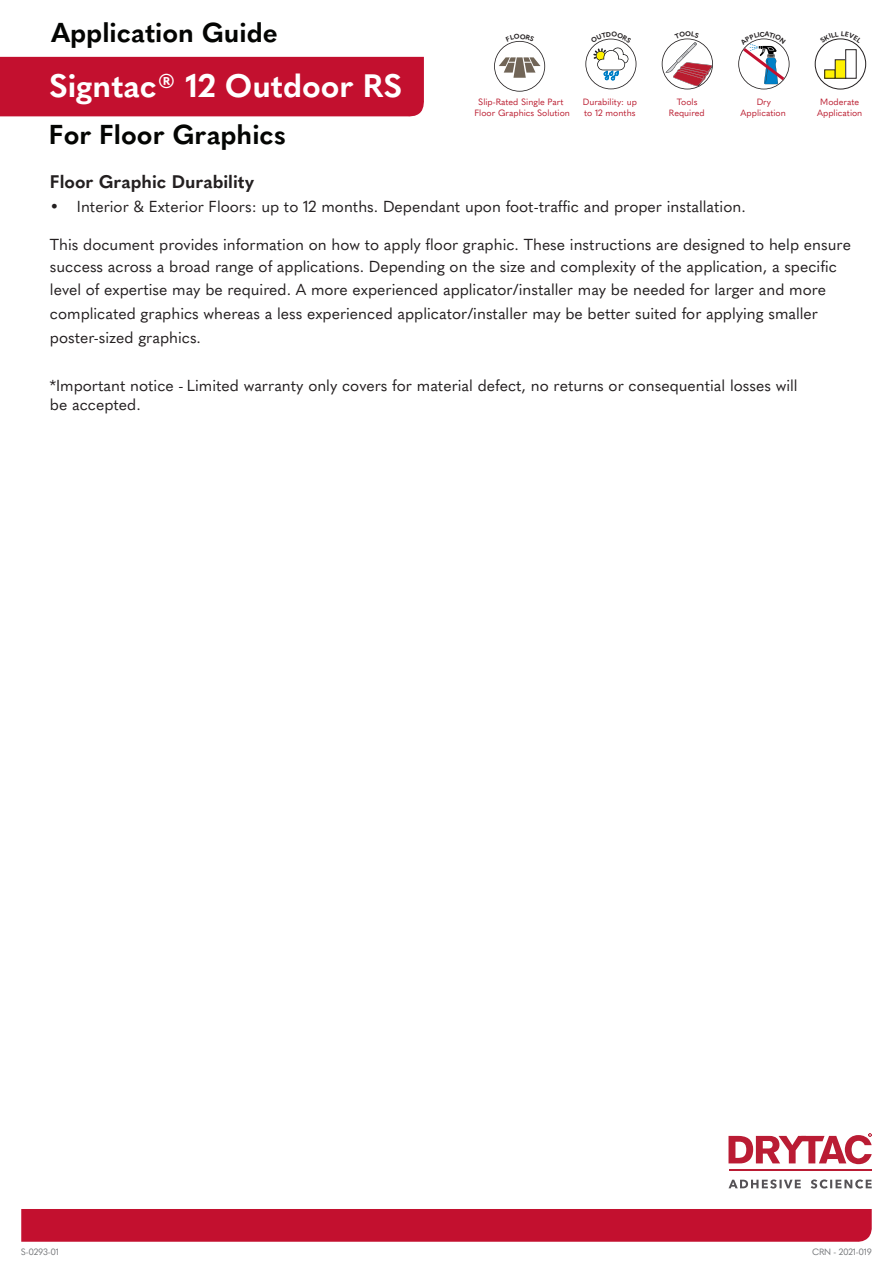
<style>
.page{position:relative;width:893px;height:1263px;background:#fff}
.page>*{position:absolute;margin:0;border:0;box-sizing:border-box;transform-origin:0 0}
.t1{font:700 32.1px "Quasimoda";color:#fff}
.t2{font:700 27px "Quasimoda";color:#040503}
.t3{font:700 18px "Quasimoda";color:#231f20}
.t4{font:15.75px/24px "Quasimoda";color:#231f20}
.t5{font:9px/10.8px "Quasimoda";color:#ba1c2f;text-align:center}
.t6{font:9px "Quasimoda";letter-spacing:-.025em;color:#76787b}
</style>
<div class="page">
<div style="left:21px;top:1209px;width:851px;height:33px;background:#c3102f"></div>
<svg style="left:728px;top:1133px;width:144px;height:31px"></svg>
<hr style="left:728px;top:1169px;width:143px;height:2px;background:#ba1c34">
<svg style="left:728px;top:1179px;width:144px;height:9px"></svg>
<div style="left:0;top:57px;width:424px;height:60px;background:#c3102f"></div>
<div style="left:815px;top:39px;width:51px;height:50px;border:1px solid #231f20;border-radius:50%"></div>
<div style="left:825px;top:70px;width:10px;height:8px;background:#fff101"></div>
<div style="left:824px;top:69px;width:12px;height:10px;border:1px solid #231f20"></div>
<div style="left:835px;top:60px;width:11px;height:18px;background:#fff101"></div>
<div style="left:835px;top:59px;width:11px;height:20px;border:1px solid #231f20"></div>
<div style="left:845px;top:49px;width:12px;height:30px;border:1px solid #231f20"></div>
<svg style="left:824px;top:38px;width:33px;height:6px"></svg>
<svg style="left:738px;top:38px;width:51px;height:51px"></svg>
<svg style="left:662px;top:38px;width:51px;height:51px"></svg>
<svg style="left:494px;top:40px;width:51px;height:52px"></svg>
<svg style="left:585px;top:38px;width:51px;height:51px"></svg>
<h2 class="t2" style="left:51px;top:12px;width:228px">Application Guide</h2>
<h1 class="t1" style="left:49px;top:60px;width:355px">Signtac® 12 Outdoor RS</h1>
<h2 class="t2" style="left:49px;top:114px;width:238px">For Floor Graphics</h2>
<p class="t5" style="left:474px;top:96px;width:97px">Slip-Rated Single Part<br>Floor Graphics Solution</p>
<p class="t5" style="left:583px;top:96px;width:56px;text-align:left">Durability: up to 12 months</p>
<p class="t5" style="left:669px;top:96px;width:37px">Tools<br>Required</p>
<p class="t5" style="left:741px;top:96px;width:47px">Dry<br>Application</p>
<p class="t3" style="left:50px;top:168px;width:206px">Floor Graphic Durability</p>
<p class="t4" style="left:50px;top:193px;width:697px">• Interior &amp; Exterior Floors: up to 12 months. Dependant upon foot-traffic and proper installation.</p>
<p class="t5" style="left:817px;top:96px;width:47px">Moderate<br>Application</p>
<p class="t4" style="left:50px;top:231px;width:802px">This document provides information on how to apply floor graphic. These instructions are designed to help ensure</p>
<p class="t4" style="left:50px;top:254px;width:788px">success across a broad range of applications. Depending on the size and complexity of the application, a specific</p>
<p class="t4" style="left:50px;top:276px;width:778px">level of expertise may be required. A more experienced applicator/installer may be needed for larger and more</p>
<p class="t4" style="left:50px;top:300px;width:770px">complicated graphics whereas a less experienced applicator/installer may be better suited for applying smaller poster-sized graphics.</p>
<p class="t4" style="left:50px;top:375px;width:749px;line-height:18.9px">*Important notice - Limited warranty only covers for material defect, no returns or consequential losses will be accepted.</p>
<p class="t6" style="left:21px;top:1245px;width:40px">S-0293-01</p>
<p class="t6" style="left:812px;top:1245px;width:61px">CRN - 2021-019</p>
</div>
